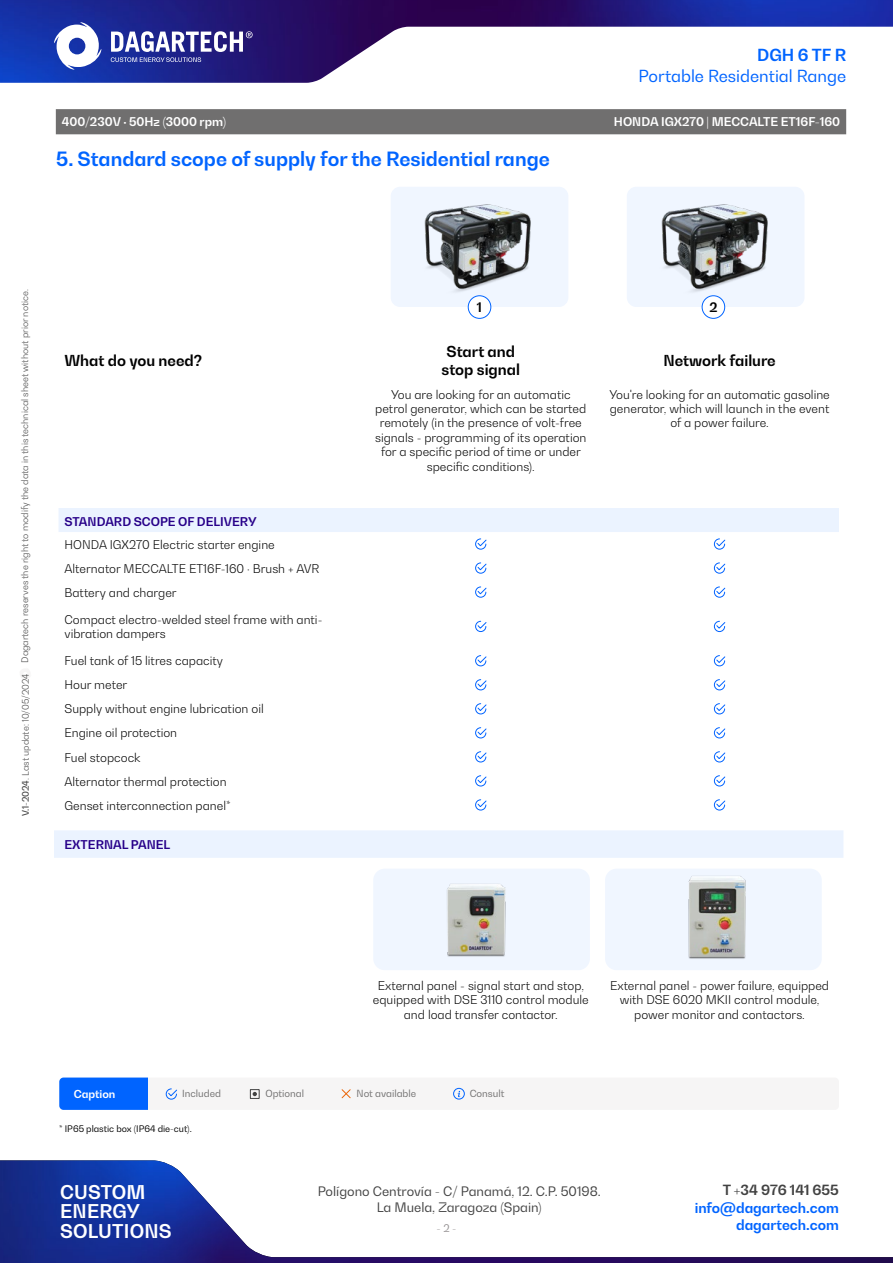
<style>
.page{position:relative;width:893px;height:1263px;background:#fff}
.page>*{position:absolute;margin:0;border:0;box-sizing:border-box;transform-origin:0 0}
.t1{font:700 19.5px "Bw Gradual";color:#0064ff}
.t2{font:700 18.75px/19.4px "Bw Gradual";letter-spacing:.01em;color:#fff}
.t3{font:16.5px "Bw Gradual";color:#0064ff}
.t4{font:700 16.5px "Bw Gradual";color:#0064ff}
.t5{font:700 15px/18px "Bw Gradual";color:#000;text-align:center}
.t6{font:700 13.95px "Bw Gradual";color:#0064ff}
.t7{font:700 13.95px "Bw Gradual";color:#424242}
.t8{font:700 13.05px "Bw Gradual";color:#000}
.t9{font:12.9px/16.2px "Bw Gradual";color:#424242;text-align:center}
.t10{font:300 12px/14.4px "Bw Gradual";color:#000;text-align:center}
.t11{font:700 12px "Bw Gradual";color:#fff}
.t12{font:700 12px "Bw Gradual";color:#270089}
.t13{font:700 10.95px "Bw Gradual";color:#fff}
.t14{font:10.5px "Bw Gradual";color:#949091}
.t15{font:9.75px "Bw Gradual";color:#706f6f}
.t16{font:300 9px "Bw Gradual";color:#424242}
.t17{font:9px "Bw Gradual";color:#000}
.s1{font-weight:500}
</style>
<div class="page">
<img style="left:0;top:0;width:893px;height:83px">
<svg style="left:111px;top:31px;width:142px;height:31px"></svg>
<svg style="left:54px;top:22px;width:47px;height:48px"></svg>
<img style="left:0;top:1160px;width:893px;height:103px">
<div style="left:373px;top:869px;width:217px;height:101px;background:#f0f6ff;border-radius:12px"></div>
<div style="left:605px;top:869px;width:217px;height:101px;background:#f0f6ff;border-radius:12px"></div>
<div style="left:59px;top:508px;width:780px;height:24px;background:#ebf3ff"></div>
<svg style="left:475px;top:538px;width:12px;height:12px"></svg>
<svg style="left:714px;top:538px;width:12px;height:12px"></svg>
<svg style="left:475px;top:562px;width:12px;height:12px"></svg>
<svg style="left:714px;top:562px;width:12px;height:12px"></svg>
<svg style="left:475px;top:586px;width:12px;height:12px"></svg>
<svg style="left:714px;top:586px;width:12px;height:12px"></svg>
<svg style="left:475px;top:620px;width:12px;height:12px"></svg>
<svg style="left:714px;top:620px;width:12px;height:12px"></svg>
<svg style="left:475px;top:655px;width:12px;height:12px"></svg>
<svg style="left:714px;top:655px;width:12px;height:12px"></svg>
<svg style="left:475px;top:679px;width:12px;height:12px"></svg>
<svg style="left:714px;top:679px;width:12px;height:12px"></svg>
<svg style="left:475px;top:703px;width:12px;height:12px"></svg>
<svg style="left:714px;top:703px;width:12px;height:12px"></svg>
<svg style="left:475px;top:727px;width:12px;height:12px"></svg>
<svg style="left:714px;top:727px;width:12px;height:12px"></svg>
<svg style="left:475px;top:751px;width:12px;height:12px"></svg>
<svg style="left:714px;top:751px;width:12px;height:12px"></svg>
<svg style="left:475px;top:775px;width:12px;height:12px"></svg>
<svg style="left:714px;top:775px;width:12px;height:12px"></svg>
<svg style="left:475px;top:799px;width:12px;height:12px"></svg>
<svg style="left:714px;top:799px;width:12px;height:12px"></svg>
<img style="left:447px;top:883px;width:59px;height:74px">
<img style="left:688px;top:876px;width:58px;height:83px">
<div style="left:59px;top:1077px;width:780px;height:33px;background:#f6f5f5;border-radius:4px"></div>
<div style="left:59px;top:1077px;width:89px;height:32px;background:#0064ff"></div>
<svg style="left:165px;top:1088px;width:12px;height:12px"></svg>
<div style="left:250px;top:1089px;width:10px;height:10px;border:1px solid #424242"></div>
<svg style="left:253px;top:1092px;width:4px;height:4px"></svg>
<div style="left:453px;top:1088px;width:12px;height:11px;border:1px solid #0064ff;border-radius:50%"></div>
<svg style="left:458px;top:1091px;width:2px;height:6px"></svg>
<svg style="left:341px;top:1089px;width:10px;height:10px"></svg>
<div style="left:54px;top:830px;width:789px;height:28px;background:#ebf3ff"></div>
<div style="left:391px;top:187px;width:177px;height:120px;background:#f0f6ff;border-radius:10px"></div>
<div style="left:627px;top:187px;width:177px;height:120px;background:#f0f6ff;border-radius:10px"></div>
<img style="left:424px;top:204px;width:107px;height:88px">
<img style="left:661px;top:204px;width:107px;height:88px">
<div style="left:468px;top:296px;width:23px;height:22px;background:#fff;border-radius:50%"></div>
<div style="left:468px;top:295px;width:23px;height:24px;border:1px solid #0064ff;border-radius:50%"></div>
<div style="left:702px;top:296px;width:23px;height:22px;background:#fff;border-radius:50%"></div>
<div style="left:702px;top:295px;width:23px;height:24px;border:1px solid #0064ff;border-radius:50%"></div>
<div style="left:56px;top:109px;width:790px;height:25px;background:#706f6f"></div>
<h3 class="t4" style="left:757px;top:44px;width:90px">DGH 6 TF R</h3>
<h3 class="t3" style="left:638px;top:65px;width:209px">Portable Residential Range</h3>
<p class="t11" style="left:62px;top:114px;width:166px">400/230V · 50Hz (3000 rpm)</p>
<p class="t11" style="left:614px;top:114px;width:228px">HONDA IGX270 | MECCALTE ET16F-160</p>
<h1 class="t1" style="left:56px;top:146px;width:495px">5. Standard scope of supply for the Residential range</h1>
<p class="t16" style="left:19px;top:663px;width:375px;rotate:-90deg">Dagartech reserves the right to modify the data in this technical sheet without prior notice.</p>
<p class="t16" style="left:20px;top:816px;width:144px;rotate:-90deg"><span class="s1">V.1-2024</span>. Last update: 10/05/2024</p>
<p class="t8" style="left:477px;top:299px;width:7px">1</p>
<p class="t8" style="left:709px;top:299px;width:10px">2</p>
<p class="t5" style="left:64px;top:351px;width:139px">What do you need?</p>
<p class="t5" style="left:442px;top:342px;width:80px">Start and stop signal</p>
<p class="t5" style="left:663px;top:351px;width:114px">Network failure</p>
<p class="t10" style="left:375px;top:387px;width:213px">You are looking for an automatic petrol generator, which can be started remotely (in the presence of volt-free signals - programming of its operation for a specific period of time or under specific conditions).</p>
<p class="t10" style="left:609px;top:387px;width:222px">You're looking for an automatic gasoline generator, which will launch in the event of a power failure.</p>
<p class="t12" style="left:65px;top:514px;width:194px">STANDARD SCOPE OF DELIVERY</p>
<p class="t10" style="left:64px;top:532px;width:256px;line-height:24px;text-align:left">HONDA IGX270 Electric starter engine<br>Alternator MECCALTE ET16F-160 · Brush + AVR<br>Battery and charger</p>
<p class="t10" style="left:64px;top:612px;width:259px;text-align:left">Compact electro-welded steel frame with anti&shy;vibration dampers</p>
<p class="t10" style="left:64px;top:649px;width:201px;line-height:24px;text-align:left">Fuel tank of 15 litres capacity<br>Hour meter<br>Supply without engine lubrication oil<br>Engine oil protection<br>Fuel stopcock<br>Alternator thermal protection<br>Genset interconnection panel*</p>
<p class="t12" style="left:64px;top:836px;width:107px">EXTERNAL PANEL</p>
<p class="t10" style="left:373px;top:978px;width:217px">External panel - signal start and stop, equipped with DSE 3110 control module and load transfer contactor.</p>
<p class="t10" style="left:610px;top:978px;width:221px">External panel - power failure, equipped with DSE 6020 MKII control module, power monitor and contactors.</p>
<p class="t13" style="left:74px;top:1087px;width:43px">Caption</p>
<p class="t15" style="left:182px;top:1087px;width:40px">Included</p>
<p class="t15" style="left:265px;top:1087px;width:40px">Optional</p>
<p class="t15" style="left:357px;top:1087px;width:61px">Not available</p>
<p class="t15" style="left:470px;top:1087px;width:36px">Consult</p>
<p class="t17" style="left:59px;top:1123px;width:134px">* IP65 plastic box (IP64 die-cut).</p>
<h2 class="t2" style="left:60px;top:1182px;width:113px">CUSTOM<br>ENERGY<br>SOLUTIONS</h2>
<p class="t9" style="left:318px;top:1182px;width:285px">Polígono Centrovía - C/ Panamá, 12. C.P. 50198.<br>La Muela, Zaragoza (Spain)</p>
<p class="t14" style="left:437px;top:1221px;width:21px">- 2 -</p>
<p class="t7" style="left:723px;top:1180px;width:118px">T +34 976 141 655</p>
<p class="t6" style="left:695px;top:1199px;width:146px">info@dagartech.com</p>
<p class="t6" style="left:736px;top:1215px;width:104px">dagartech.com</p>
</div>
